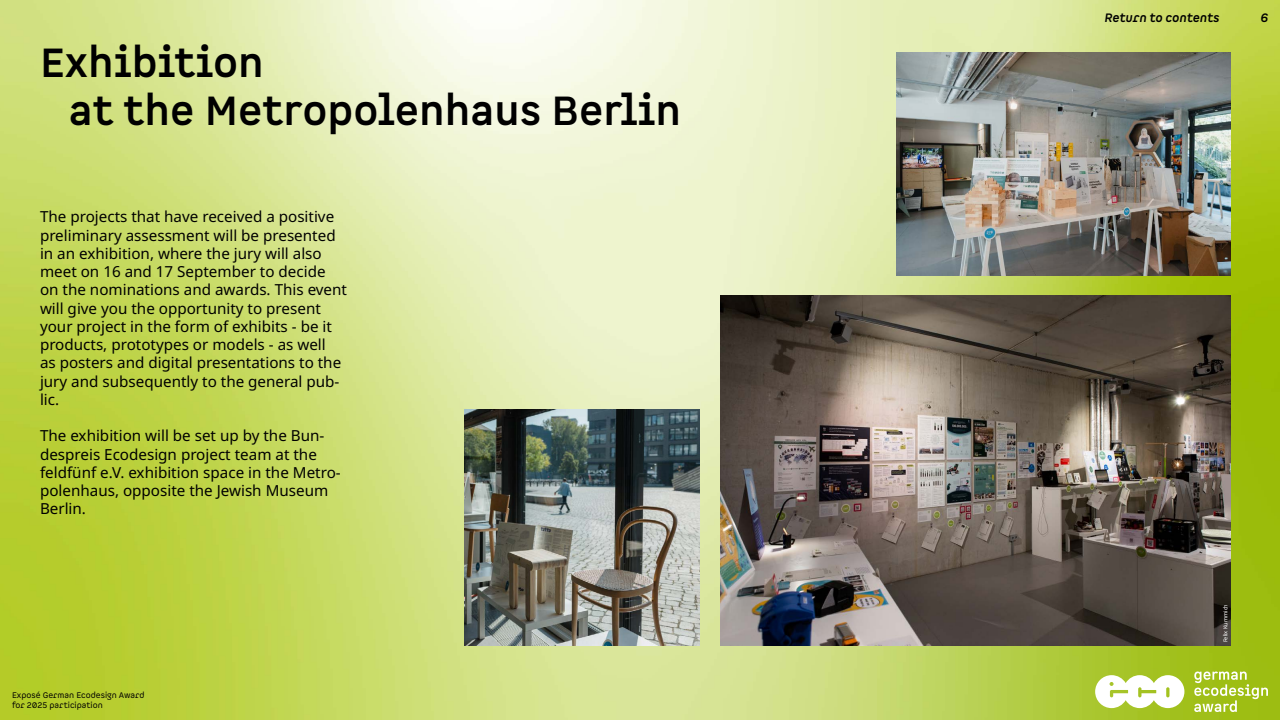
<style>
.page{position:relative;width:1280px;height:720px;background:#fff}
.page>*{position:absolute;margin:0;border:0;box-sizing:border-box;transform-origin:0 0}
.t1{font:700 40px/48px "Spock Pro";color:#000}
.t2{font:15.2px/18.2px "Noto Sans";color:#000}
.t3{font:italic 700 12px "Spock Ess Alt 1";letter-spacing:-.005em;color:#000}
.t4{font:8px/9.6px "Spock Ess Alt 1";color:#000}
.t5{font:5.6px "Noto Sans";color:#fff}
</style>
<div class="page">
<img style="left:0;top:0;width:1280px;height:720px">
<img style="left:720px;top:295px;width:510px;height:350px">
<img style="left:896px;top:53px;width:334px;height:222px">
<img style="left:464px;top:410px;width:236px;height:235px">
<svg style="left:1095px;top:675px;width:89px;height:33px"></svg>
<svg style="left:1194px;top:672px;width:74px;height:40px"></svg>
<h1 class="t1" style="left:69px;top:40px;width:614px;text-indent:-29px">Exhibition<br>at the Metropolenhaus Berlin</h1>
<p class="t2" style="left:40px;top:208px;width:309px">The projects that have received a positive preliminary assessment will be presented in an exhibition, where the jury will also meet on 16 and 17 September to decide on the nominations and awards. This event will give you the opportunity to present your project in the form of exhibits - be it products, prototypes or models - as well<br>as posters and digital presentations to the jury and subsequently to the general pub&shy;lic.</p>
<p class="t2" style="left:40px;top:427px;width:302px">The exhibition will be set up by the Bun&shy;despreis Ecodesign project team at the feldfünf e.V. exhibition space in the Metro&shy;polenhaus, opposite the Jewish Museum Berlin.</p>
<p class="t4" style="left:12px;top:691px;width:134px">Exposé German Ecodesign Award for 2025 participation</p>
<p class="t3" style="left:1104px;top:10px;width:116px">Return to contents</p>
<p class="t3" style="left:1260px;top:10px;width:9px">6</p>
<p class="t5" style="left:1222px;top:642px;width:40px;rotate:-90deg">Felix Kummich</p>
</div>
